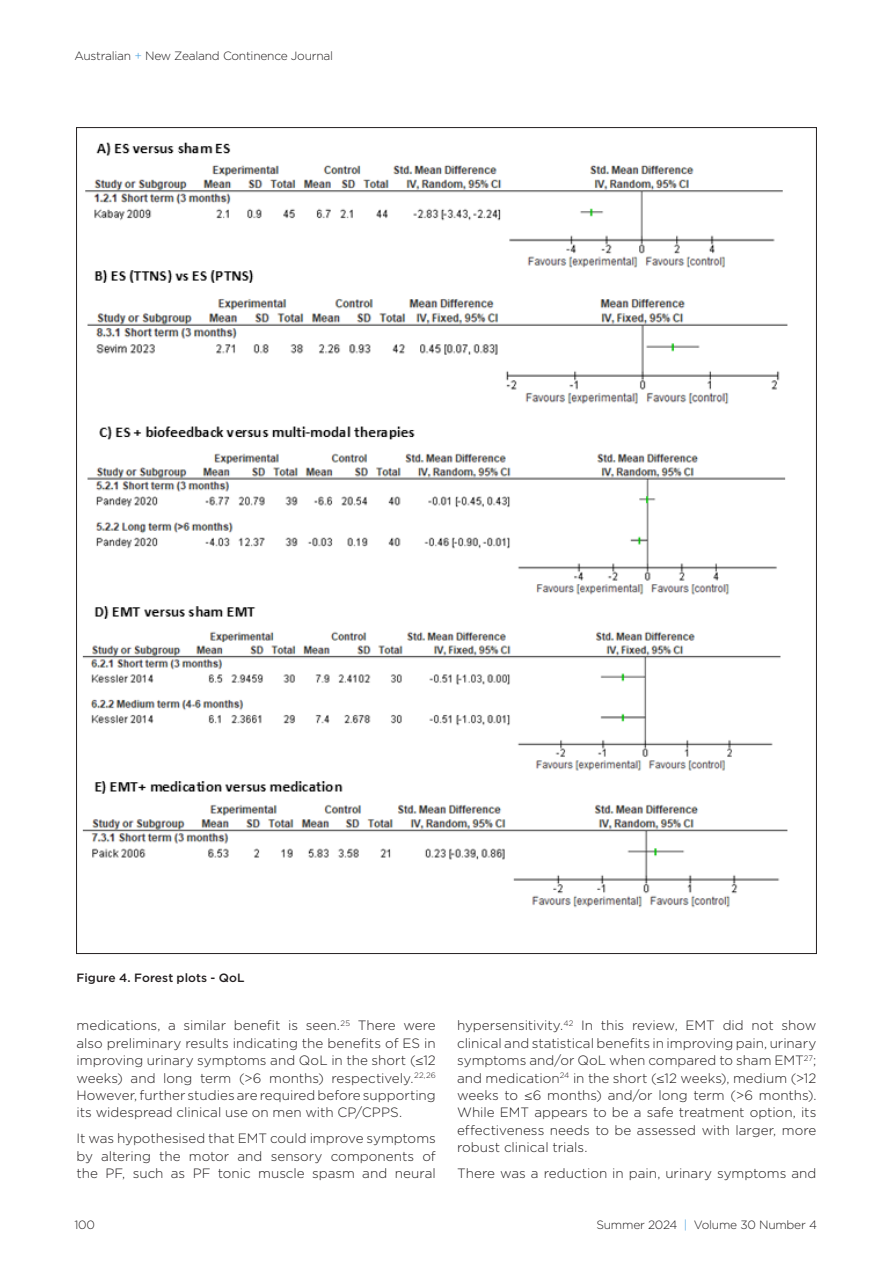
<style>
.page{position:relative;width:893px;height:1263px;background:#fff}
.page>*{position:absolute;margin:0;border:0;box-sizing:border-box;transform-origin:0 0}
.ANZCJ_Body_text{font:300 13.5px/17.4px "Gotham Pro";color:#231f20;text-align:justify}
.t1{font:300 12px "Gotham Pro";letter-spacing:-.02em;color:#231f20}
.ANZCJ_Captions{font:500 12px "Gotham Pro";letter-spacing:.005em;color:#231f20}
.s1{color:#419dde}
</style>
<div class="page">
<svg style="left:82px;top:142px;width:706px;height:766px"></svg>
<p class="t1" style="left:74px;top:49px;width:260px">Australian <span class="s1">+</span> New Zealand Continence Journal</p>
<p class="ANZCJ_Captions" style="left:77px;top:971px;width:170px">Figure 4. Forest plots - QoL</p>
<p class="ANZCJ_Body_text" style="left:77px;top:1017px;width:361px">medications, a similar benefit is seen.<sup>25</sup> There were also preliminary results indicating the benefits of ES in improving urinary symptoms and QoL in the short (≤12 weeks) and long term (&gt;6 months) respectively.<sup>22,26<br></sup>However, further studies are required before supporting its widespread clinical use on men with CP/CPPS.</p>
<p class="ANZCJ_Body_text" style="left:77px;top:1130px;width:361px">It was hypothesised that EMT could improve symptoms by altering the motor and sensory components of the PF, such as PF tonic muscle spasm and neural</p>
<p class="ANZCJ_Body_text" style="left:457px;top:1017px;width:361px">hypersensitivity.<sup>42</sup> In this review, EMT did not show clinical and statistical benefits in improving pain, urinary symptoms and/or QoL when compared to sham EMT<sup>27</sup>; and medication<sup>24</sup> in the short (≤12 weeks), medium (&gt;12 weeks to ≤6 months) and/or long term (&gt;6 months).<br>While EMT appears to be a safe treatment option, its effectiveness needs to be assessed with larger, more robust clinical trials.</p>
<p class="ANZCJ_Body_text" style="left:457px;top:1164px;width:361px">There was a reduction in pain, urinary symptoms and</p>
<p class="t1" style="left:74px;top:1218px;width:22px">100</p>
<p class="t1" style="left:596px;top:1218px;width:222px">Summer 2024 <span class="s1">|</span> Volume 30 Number 4</p>
</div>
